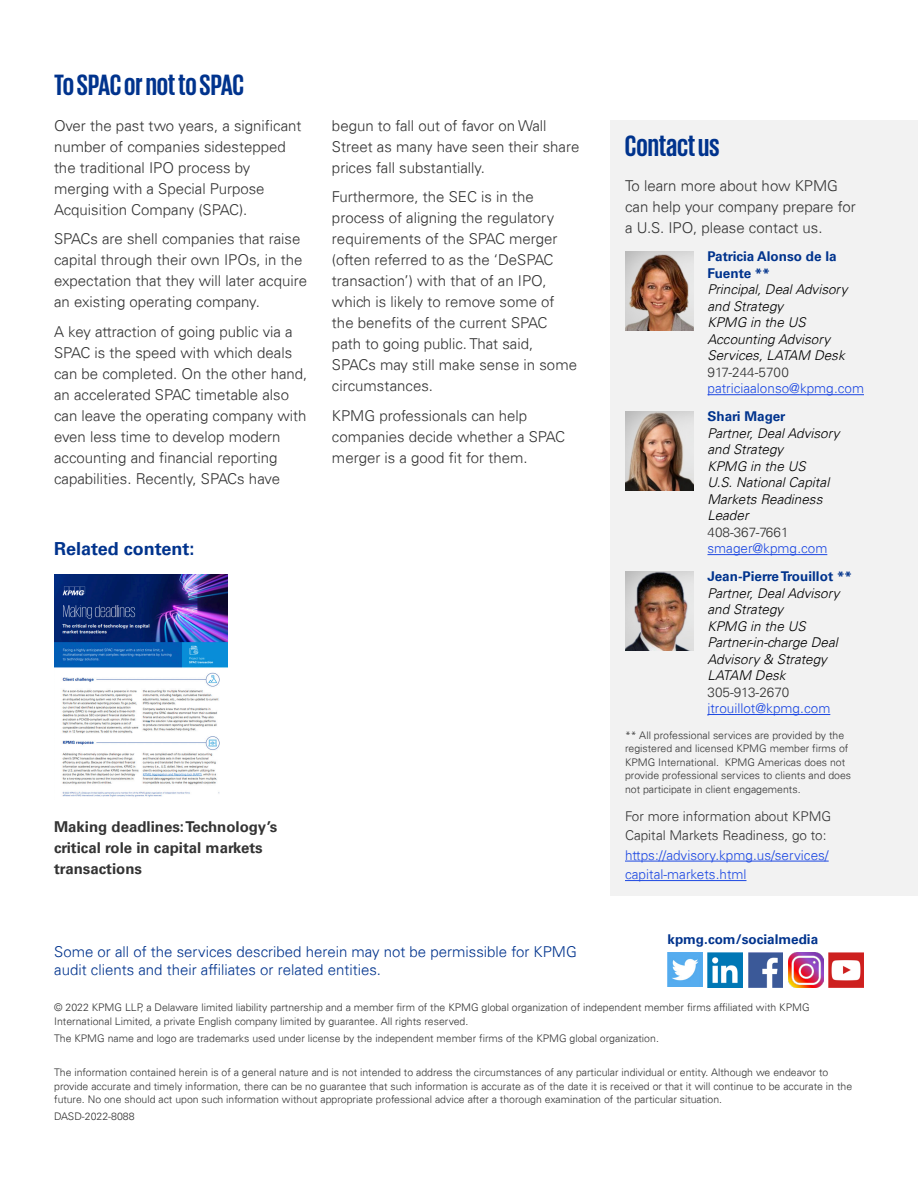
<style>
.page{position:relative;width:918px;height:1188px;background:#fff}
.page>*{position:absolute;margin:0;border:0;box-sizing:border-box;transform-origin:0 0}
.Subhead_20pt_Blue{font:700 30px "KPMG";letter-spacing:-.005em;color:#00338d}
.Intro_Text_12pt_Blue{font:700 18px "Univers 65";color:#00338d}
.Bodycopy_10pt{font:300 15px/21px "Univers 45";color:#333}
.t1{font:300 15px/18px "Univers 45";color:#00338d}
.Bodycopy_10pt-2{font:700 15px/21px "Univers 65";color:#333}
.Bodycopy_10pt-3{font:italic 300 13.5px/16.5px "Univers 45";color:#000}
.Bodycopy_10pt-4{font:300 13.5px/19.5px "Univers 45";color:#333}
.t2{font:700 13.5px "Univers 65";color:#00338d}
.Source_7pt_Gray_1{font:300 10.5px/13.5px "Univers 45";color:#333}
.s1{font-family:"Univers 65";font-weight:700;font-style:normal;color:#00338d}
.s2{font-style:normal;color:#333}
.s3{font-style:normal;color:#1e49e2}
.s4{color:#1e49e2}
</style>
<div class="page">
<img style="left:748px;top:953px;width:35px;height:34px">
<img style="left:708px;top:952px;width:35px;height:35px">
<img style="left:668px;top:952px;width:34px;height:35px">
<img style="left:829px;top:953px;width:35px;height:34px">
<img style="left:789px;top:952px;width:34px;height:35px">
<div style="left:610px;top:120px;width:308px;height:775px;background:#f2f2f2"></div>
<hr style="left:625px;top:861px;width:204px;height:1px;background:#1e49e2">
<hr style="left:625px;top:880px;width:121px;height:1px;background:#1e49e2">
<img style="left:625px;top:251px;width:69px;height:80px">
<hr style="left:708px;top:394px;width:156px;height:1px;background:#1e49e2">
<img style="left:625px;top:411px;width:69px;height:80px">
<hr style="left:708px;top:554px;width:119px;height:1px;background:#1e49e2">
<img style="left:625px;top:571px;width:69px;height:80px">
<hr style="left:708px;top:714px;width:122px;height:1px;background:#1e49e2">
<img style="left:54px;top:575px;width:174px;height:222px">
<p class="Subhead_20pt_Blue" style="left:54px;top:70px;width:192px">To SPAC or not to SPAC</p>
<p class="Bodycopy_10pt" style="left:54px;top:115px;width:249px">Over the past two years, a significant number of companies sidestepped the traditional IPO process by merging with a Special Purpose<br>Acquisition Company (SPAC).</p>
<p class="Bodycopy_10pt" style="left:54px;top:228px;width:255px">SPACs are shell companies that raise capital through their own IPOs, in the expectation that they will later acquire an existing operating company.</p>
<p class="Bodycopy_10pt" style="left:54px;top:321px;width:255px">A key attraction of going public via a SPAC is the speed with which deals can be completed. On the other hand, an accelerated SPAC timetable also can leave the operating company with even less time to develop modern accounting and financial reporting capabilities. Recently, SPACs have</p>
<p class="Intro_Text_12pt_Blue" style="left:54px;top:538px;width:142px">Related content:</p>
<p class="Bodycopy_10pt" style="left:332px;top:115px;width:249px">begun to fall out of favor on Wall<br>Street as many have seen their share prices fall substantially.</p>
<p class="Bodycopy_10pt" style="left:332px;top:186px;width:247px">Furthermore, the SEC is in the process of aligning the regulatory requirements of the SPAC merger (often referred to as the ‘DeSPAC transaction’) with that of an IPO, which is likely to remove some of the benefits of the current SPAC path to going public. That said,<br>SPACs may still make sense in some circumstances.</p>
<p class="Bodycopy_10pt" style="left:332px;top:405px;width:235px">KPMG professionals can help companies decide whether a SPAC merger is a good fit for them.</p>
<p class="Bodycopy_10pt-2" style="left:54px;top:817px;width:225px">Making deadlines: Technology’s critical role in capital markets transactions</p>
<p class="Subhead_20pt_Blue" style="left:625px;top:131px;width:96px">Contact us</p>
<p class="Bodycopy_10pt" style="left:625px;top:176px;width:232px">To learn more about how KPMG can help your company prepare for a U.S. IPO, please contact us.</p>
<p class="Bodycopy_10pt-3" style="left:708px;top:248px;width:158px"><span class="s1">Patricia Alonso de la<br>Fuente **<br></span>Principal, Deal Advisory and Strategy<br>KPMG in the US<br>Accounting Advisory<br>Services, LATAM Desk<br><span class="s2">917-244-5700 </span><span class="s3">patriciaalonso@kpmg.com</span></p>
<p class="Bodycopy_10pt-3" style="left:708px;top:408px;width:134px"><span class="s1">Shari Mager<br></span>Partner, Deal Advisory and Strategy<br>KPMG in the US<br>U.S. National Capital<br>Markets Readiness<br>Leader<br><span class="s2">408-367-7661 </span><span class="s3">smager@kpmg.com</span></p>
<p class="Bodycopy_10pt-3" style="left:708px;top:568px;width:146px"><span class="s1">Jean-Pierre Trouillot **<br></span>Partner, Deal Advisory and Strategy<br>KPMG in the US<br>Partner-in-charge Deal<br>Advisory &amp; Strategy<br>LATAM Desk<br><span class="s2">305-913-2670 </span><span class="s3">jtrouillot@kpmg.com</span></p>
<p class="Source_7pt_Gray_1" style="left:625px;top:728px;width:228px">** All professional services are provided by the registered and licensed KPMG member firms of KPMG International. KPMG Americas does not provide professional services to clients and does not participate in client engagements.</p>
<p class="Bodycopy_10pt-4" style="left:625px;top:806px;width:208px">For more information about KPMG<br>Capital Markets Readiness, go to: <span class="s4">https://advisory.kpmg.us/services/ capital-markets.html</span></p>
<p class="t2" style="left:668px;top:932px;width:152px">kpmg.com/socialmedia</p>
<p class="t1" style="left:54px;top:943px;width:524px">Some or all of the services described herein may not be permissible for KPMG audit clients and their affiliates or related entities.</p>
<p class="Source_7pt_Gray_1" style="left:54px;top:1001px;width:757px">© 2022 KPMG LLP, a Delaware limited liability partnership and a member firm of the KPMG global organization of independent member firms affiliated with KPMG<br>International Limited, a private English company limited by guarantee. All rights reserved.</p>
<p class="Source_7pt_Gray_1" style="left:54px;top:1032px;width:606px">The KPMG name and logo are trademarks used under license by the independent member firms of the KPMG global organization.</p>
<p class="Source_7pt_Gray_1" style="left:54px;top:1066px;width:799px">The information contained herein is of a general nature and is not intended to address the circumstances of any particular individual or entity. Although we endeavor to provide accurate and timely information, there can be no guarantee that such information is accurate as of the date it is received or that it will continue to be accurate in the future. No one should act upon such information without appropriate professional advice after a thorough examination of the particular situation.</p>
<p class="Source_7pt_Gray_1" style="left:54px;top:1110px;width:82px">DASD-2022-8088</p>
</div>
